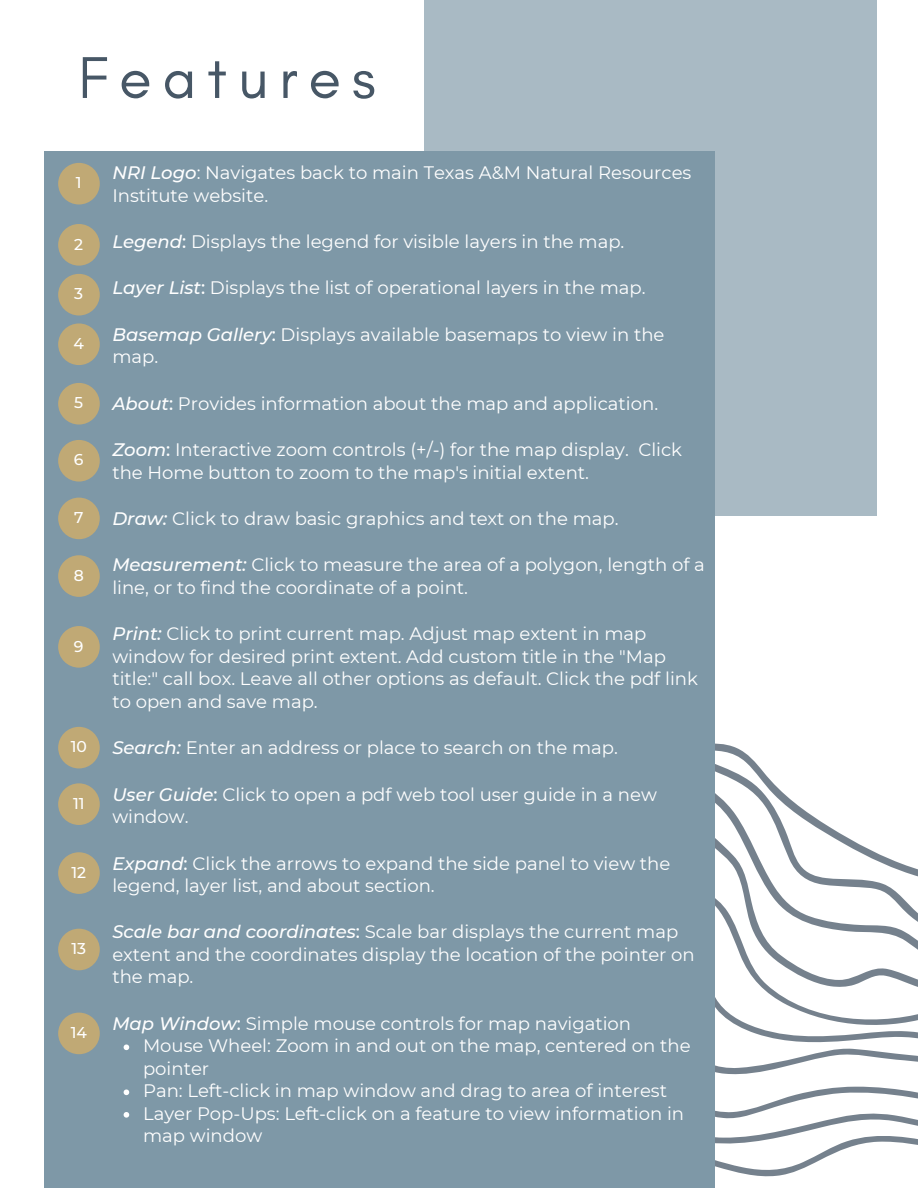
<style>
.page{position:relative;width:918px;height:1188px;background:#fff}
.page>*{position:absolute;margin:0;border:0;box-sizing:border-box;transform-origin:0 0}
.t1{font:60px "Glacial Indifference";letter-spacing:.18em;color:#475766}
.t2{font:18px/22.5px "Montserrat";color:#fff}
.t3{font:500 15.6px "Montserrat";color:#fff}
.s1{font-weight:500;font-style:italic}
.s2{font-weight:500}
</style>
<div class="page">
<div style="left:425px;top:0;width:452px;height:515px;background:#a9bac4"></div>
<svg style="left:725px;top:1169px;width:76px;height:8px"></svg>
<svg style="left:715px;top:1122px;width:203px;height:47px"></svg>
<svg style="left:715px;top:1086px;width:203px;height:36px"></svg>
<svg style="left:715px;top:1048px;width:203px;height:27px"></svg>
<svg style="left:744px;top:1029px;width:174px;height:14px"></svg>
<svg style="left:715px;top:743px;width:33px;height:12px"></svg>
<svg style="left:715px;top:755px;width:55px;height:24px"></svg>
<svg style="left:715px;top:779px;width:203px;height:250px"></svg>
<div style="left:44px;top:151px;width:671px;height:1037px;background:#7e98a7"></div>
<div style="left:58px;top:163px;width:42px;height:41px;background:#c0a975;border-radius:50%"></div>
<div style="left:58px;top:274px;width:42px;height:41px;background:#c0a975;border-radius:50%"></div>
<div style="left:58px;top:224px;width:42px;height:42px;background:#c0a975;border-radius:50%"></div>
<div style="left:58px;top:323px;width:42px;height:42px;background:#c0a975;border-radius:50%"></div>
<div style="left:58px;top:383px;width:42px;height:42px;background:#c0a975;border-radius:50%"></div>
<div style="left:58px;top:440px;width:42px;height:42px;background:#c0a975;border-radius:50%"></div>
<div style="left:58px;top:498px;width:42px;height:41px;background:#c0a975;border-radius:50%"></div>
<div style="left:58px;top:555px;width:42px;height:42px;background:#c0a975;border-radius:50%"></div>
<div style="left:58px;top:626px;width:42px;height:42px;background:#c0a975;border-radius:50%"></div>
<div style="left:58px;top:727px;width:42px;height:41px;background:#c0a975;border-radius:50%"></div>
<div style="left:58px;top:783px;width:42px;height:42px;background:#c0a975;border-radius:50%"></div>
<div style="left:58px;top:852px;width:42px;height:42px;background:#c0a975;border-radius:50%"></div>
<div style="left:58px;top:929px;width:42px;height:41px;background:#c0a975;border-radius:50%"></div>
<div style="left:58px;top:1013px;width:42px;height:41px;background:#c0a975;border-radius:50%"></div>
<svg style="left:124px;top:1045px;width:5px;height:5px"></svg>
<svg style="left:124px;top:1090px;width:5px;height:5px"></svg>
<svg style="left:124px;top:1112px;width:5px;height:6px"></svg>
<h1 class="t1" style="left:78px;top:41px;width:299px">Features</h1>
<p class="t3" style="left:76px;top:173px;width:7px">1</p>
<p class="t3" style="left:74px;top:234px;width:10px">2</p>
<p class="t3" style="left:74px;top:284px;width:10px">3</p>
<p class="t3" style="left:74px;top:334px;width:12px">4</p>
<p class="t3" style="left:74px;top:393px;width:10px">5</p>
<p class="t3" style="left:74px;top:450px;width:11px">6</p>
<p class="t3" style="left:74px;top:508px;width:11px">7</p>
<p class="t3" style="left:74px;top:566px;width:12px">8</p>
<p class="t3" style="left:74px;top:636px;width:11px">9</p>
<p class="t3" style="left:71px;top:737px;width:18px">10</p>
<p class="t3" style="left:73px;top:794px;width:13px">11</p>
<p class="t3" style="left:71px;top:863px;width:16px">12</p>
<p class="t3" style="left:71px;top:939px;width:16px">13</p>
<p class="t3" style="left:71px;top:1023px;width:18px">14</p>
<p class="t2" style="left:112px;top:161px;width:581px"><span class="s1">NRI Logo</span>: Navigates back to main Texas A&amp;M Natural Resources<br>Institute website.</p>
<p class="t2" style="left:112px;top:230px;width:514px"><span class="s1">Legend</span><span class="s2">:</span> Displays the legend for visible layers in the map.</p>
<p class="t2" style="left:112px;top:277px;width:535px"><span class="s1">Layer List</span><span class="s2">:</span> Displays the list of operational layers in the map.</p>
<p class="t2" style="left:112px;top:323px;width:554px"><span class="s1">Basemap Gallery</span><span class="s2">:</span> Displays available basemaps to view in the map.</p>
<p class="t2" style="left:112px;top:392px;width:547px"><span class="s1">About</span><span class="s2">:</span> Provides information about the map and application.</p>
<p class="t2" style="left:112px;top:438px;width:571px"><span class="s1">Zoom</span><span class="s2">:</span> Interactive zoom controls (+/-) for the map display. Click the Home button to zoom to the map's initial extent.</p>
<p class="t2" style="left:112px;top:507px;width:508px"><span class="s1">Draw:</span> Click to draw basic graphics and text on the map.</p>
<p class="t2" style="left:112px;top:554px;width:594px"><span class="s1">Measurement:</span> Click to measure the area of a polygon, length of a line, or to find the coordinate of a point.</p>
<p class="t2" style="left:112px;top:623px;width:587px"><span class="s1">Print:</span> Click to print current map. Adjust map extent in map window for desired print extent. Add custom title in the "Map title:" call box. Leave all other options as default. Click the pdf link to open and save map.</p>
<p class="t2" style="left:112px;top:737px;width:507px"><span class="s1">Search:</span> Enter an address or place to search on the map.</p>
<p class="t2" style="left:112px;top:783px;width:546px"><span class="s1">User Guide</span><span class="s2">:</span> Click to open a pdf web tool user guide in a new window.</p>
<p class="t2" style="left:112px;top:852px;width:560px"><span class="s1">Expand</span><span class="s2">:</span> Click the arrows to expand the side panel to view the legend, layer list, and about section.</p>
<p class="t2" style="left:112px;top:921px;width:584px"><span class="s1">Scale bar and coordinates</span><span class="s2">:</span> Scale bar displays the current map extent and the coordinates display the location of the pointer on the map.</p>
<p class="t2" style="left:112px;top:1012px;width:520px"><span class="s1">Map Window</span><span class="s2">:</span> Simple mouse controls for map navigation</p>
<p class="t2" style="left:143px;top:1035px;width:549px">Mouse Wheel: Zoom in and out on the map, centered on the pointer<br>Pan: Left-click in map window and drag to area of interest Layer Pop-Ups: Left-click on a feature to view information in map window</p>
</div>
